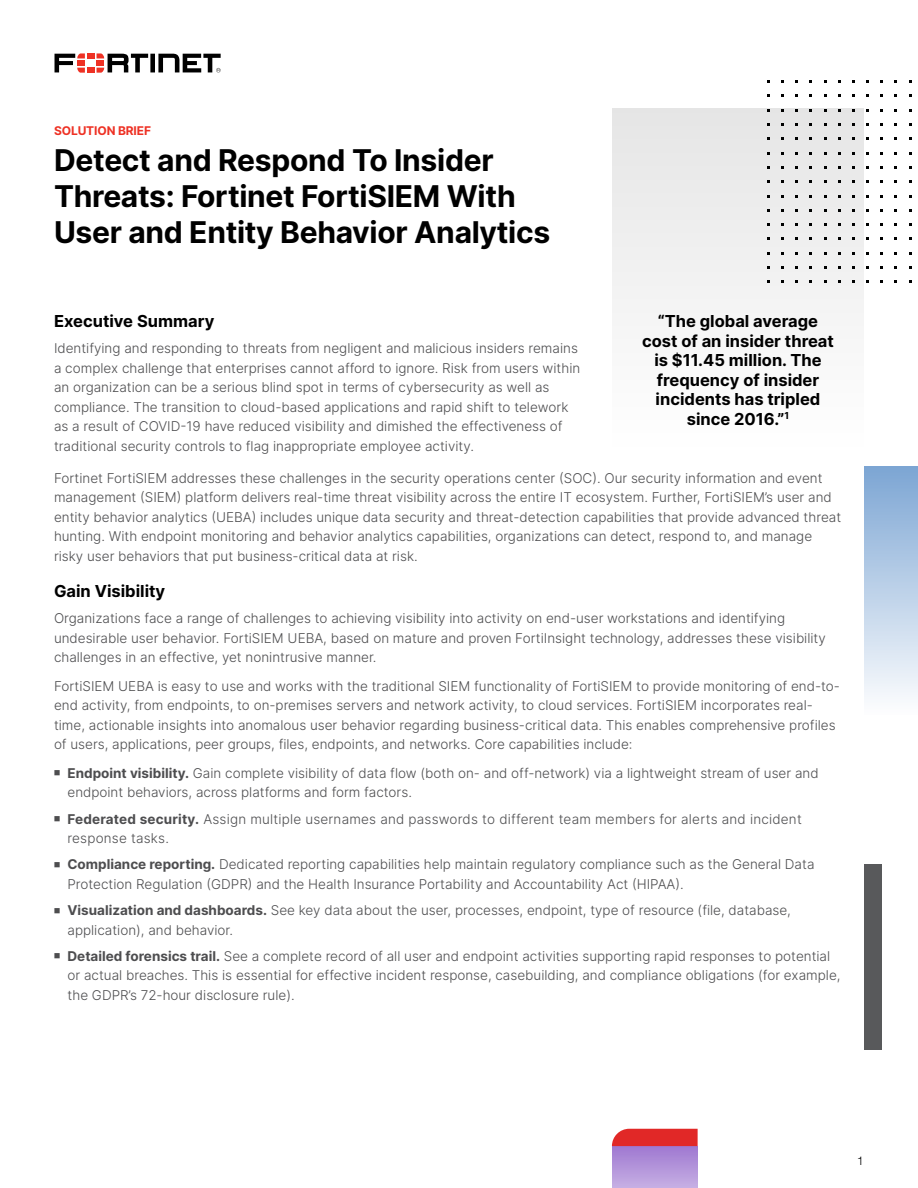
<style>
.page{position:relative;width:918px;height:1188px;background:#fff}
.page>*{position:absolute;margin:0;border:0;box-sizing:border-box;transform-origin:0 0}
.t1{font:700 30px/36px "Inter";letter-spacing:-.01em;color:#000}
.t2{font:700 16.5px/19.5px "Inter";color:#000;text-align:center}
.t3{font:300 13.5px/19.5px "Inter";color:#4d4d4f}
.t4{font:700 12px "Inter";letter-spacing:-.01em;color:#ee3124}
.t5{font:300 12px "Helvetica Neue LT Pro";color:#000}
.s1{font-weight:700}
</style>
<div class="page">
<svg style="left:55px;top:53px;width:166px;height:20px"></svg>
<div style="left:612px;top:108px;width:252px;height:342px;background:#f2f2f2"></div>
<div style="left:612px;top:1146px;width:86px;height:42px;background:linear-gradient(to bottom,#9f78d1,#c5aee3)"></div>
<div style="left:864px;top:864px;width:17px;height:185px;background:#58595b"></div>
<div style="left:864px;top:467px;width:54px;height:248px;background:linear-gradient(to bottom,#7ca6d3,#fdfdfe)"></div>
<svg style="left:612px;top:1129px;width:86px;height:17px"></svg>
<p class="t4" style="left:54px;top:122px;width:99px">SOLUTION BRIEF</p>
<h1 class="t1" style="left:54px;top:141px;width:498px">Detect and Respond To Insider<br>Threats: Fortinet FortiSIEM With<br>User and Entity Behavior Analytics</h1>
<p class="t2" style="left:54px;top:311px;width:162px">Executive Summary</p>
<p class="t3" style="left:54px;top:338px;width:528px">Identifying and responding to threats from negligent and malicious insiders remains a complex challenge that enterprises cannot afford to ignore. Risk from users within an organization can be a serious blind spot in terms of cybersecurity as well as compliance. The transition to cloud-based applications and rapid shift to telework as a result of COVID-19 have reduced visibility and dimished the effectiveness of traditional security controls to flag inappropriate employee activity.</p>
<p class="t2" style="left:642px;top:311px;width:193px">“The global average cost of an insider threat is $11.45 million. The frequency of insider incidents has tripled since 2016.”<sup>1</sup></p>
<p class="t3" style="left:54px;top:468px;width:789px">Fortinet FortiSIEM addresses these challenges in the security operations center (SOC). Our security information and event management (SIEM) platform delivers real-time threat visibility across the entire IT ecosystem. Further, FortiSIEM’s user and entity behavior analytics (UEBA) includes unique data security and threat-detection capabilities that provide advanced threat hunting. With endpoint monitoring and behavior analytics capabilities, organizations can detect, respond to, and manage risky user behaviors that put business-critical data at risk.</p>
<p class="t2" style="left:54px;top:581px;width:113px">Gain Visibility</p>
<p class="t3" style="left:54px;top:609px;width:773px">Organizations face a range of challenges to achieving visibility into activity on end-user workstations and identifying undesirable user behavior. FortiSIEM UEBA, based on mature and proven FortiInsight technology, addresses these visibility challenges in an effective, yet nonintrusive manner.</p>
<p class="t3" style="left:54px;top:676px;width:788px">FortiSIEM UEBA is easy to use and works with the traditional SIEM functionality of FortiSIEM to provide monitoring of end-to&shy;end activity, from endpoints, to on-premises servers and network activity, to cloud services. FortiSIEM incorporates real&shy;time, actionable insights into anomalous user behavior regarding business-critical data. This enables comprehensive profiles of users, applications, peer groups, files, endpoints, and networks. Core capabilities include:</p>
<p class="t3" style="left:68px;top:763px;width:753px;text-indent:-14px">■ <span class="s1">Endpoint visibility.</span> Gain complete visibility of data flow (both on- and off-network) via a lightweight stream of user and endpoint behaviors, across platforms and form factors.</p>
<p class="t3" style="left:68px;top:809px;width:736px;text-indent:-14px">■ <span class="s1">Federated security.</span> Assign multiple usernames and passwords to different team members for alerts and incident response tasks.</p>
<p class="t3" style="left:68px;top:854px;width:749px;text-indent:-14px">■ <span class="s1">Compliance reporting.</span> Dedicated reporting capabilities help maintain regulatory compliance such as the General Data<br>Protection Regulation (GDPR) and the Health Insurance Portability and Accountability Act (HIPAA).</p>
<p class="t3" style="left:68px;top:900px;width:725px;text-indent:-14px">■ <span class="s1">Visualization and dashboards.</span> See key data about the user, processes, endpoint, type of resource (file, database, application), and behavior.</p>
<p class="t3" style="left:68px;top:946px;width:775px;text-indent:-14px">■ <span class="s1">Detailed forensics trail.</span> See a complete record of all user and endpoint activities supporting rapid responses to potential or actual breaches. This is essential for effective incident response, casebuilding, and compliance obligations (for example, the GDPR’s 72-hour disclosure rule).</p>
<p class="t5" style="left:857px;top:1154px;width:8px">1</p>
</div>
